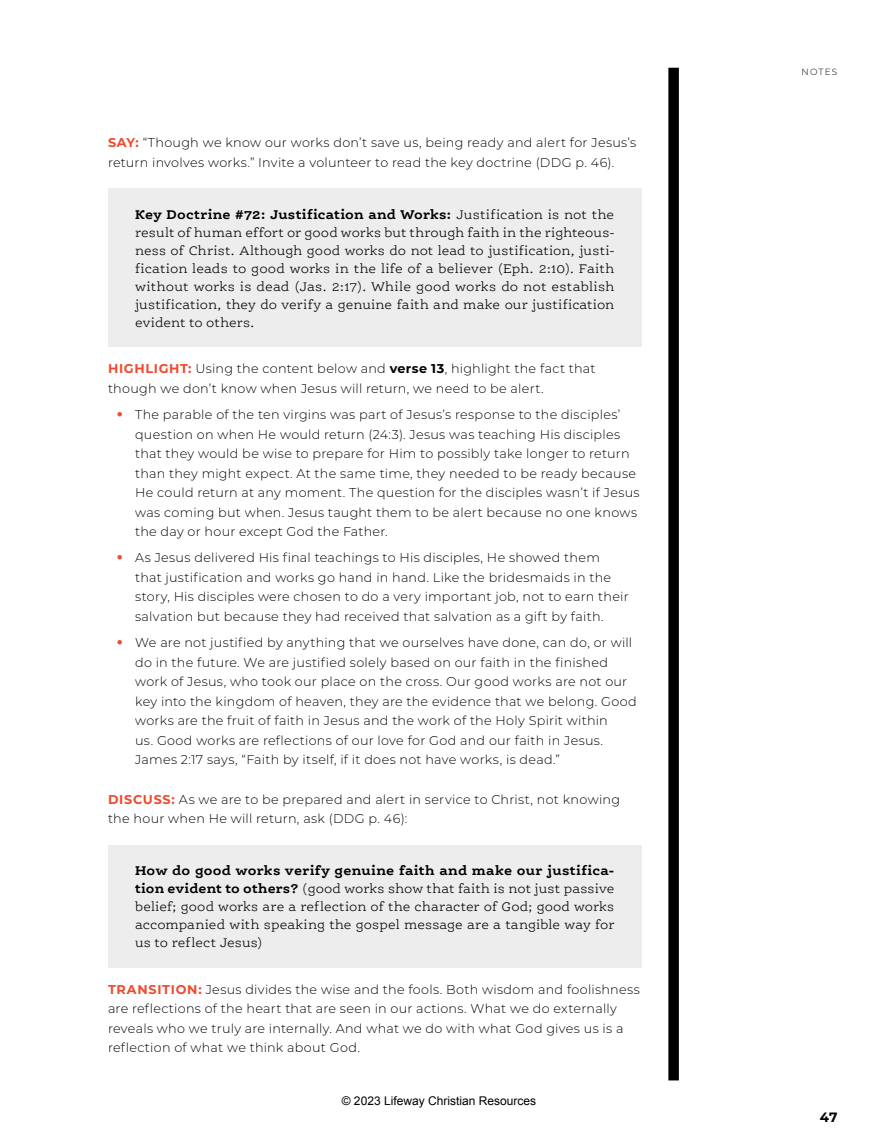
<style>
.page{position:relative;width:878px;height:1148px;background:#fff}
.page>*{position:absolute;margin:0;border:0;box-sizing:border-box;transform-origin:0 0}
.t1{font:300 13.5px/18px "Ernestine Pro";letter-spacing:.005em;color:#000;text-align:justify}
.t2{font:700 13.5px "Montserrat";color:#000}
.t3{font:300 12.75px/19.5px "Montserrat";letter-spacing:.02em;color:#000}
.t4{font:12px "Arial";color:#000}
.t5{font:300 9px "Montserrat";letter-spacing:.125em;color:#000}
.s1{font-weight:700;color:#f0492d}
.s2{font-weight:700}
.s3{font-size:36px;color:#f0492d}
</style>
<div class="page">
<div style="left:668px;top:68px;width:10px;height:1012px;background:#000"></div>
<div style="left:108px;top:188px;width:533px;height:159px;background:#ededee"></div>
<div style="left:108px;top:844px;width:533px;height:123px;background:#ededee"></div>
<p class="t3" style="left:108px;top:133px;width:530px"><span class="s1">SAY:</span> “Though we know our works don’t save us, being ready and alert for Jesus’s return involves works.” Invite a volunteer to read the key doctrine (DDG p. 46).</p>
<p class="t1" style="left:135px;top:205px;width:481px"><span class="s2">Key Doctrine #72: Justification and Works:</span> Justification is not the result of human effort or good works but through faith in the righteous&shy;ness of Christ. Although good works do not lead to justification, justi&shy;fication leads to good works in the life of a believer (Eph. 2:10). Faith without works is dead (Jas. 2:17). While good works do not establish justification, they do verify a genuine faith and make our justification evident to others.</p>
<p class="t3" style="left:108px;top:358px;width:489px"><span class="s1">HIGHLIGHT:</span> Using the content below and <span class="s2">verse 13</span>, highlight the fact that though we don’t know when Jesus will return, we need to be alert.</p>
<p class="t3" style="left:135px;top:404px;width:506px;text-indent:-20px"><span class="s3">•</span> The parable of the ten virgins was part of Jesus’s response to the disciples’ question on when He would return (24:3). Jesus was teaching His disciples that they would be wise to prepare for Him to possibly take longer to return than they might expect. At the same time, they needed to be ready because He could return at any moment. The question for the disciples wasn’t if Jesus was coming but when. Jesus taught them to be alert because no one knows the day or hour except God the Father.</p>
<p class="t3" style="left:135px;top:547px;width:495px;text-indent:-20px"><span class="s3">•</span> As Jesus delivered His final teachings to His disciples, He showed them that justification and works go hand in hand. Like the bridesmaids in the story, His disciples were chosen to do a very important job, not to earn their salvation but because they had received that salvation as a gift by faith.</p>
<p class="t3" style="left:135px;top:632px;width:503px;text-indent:-20px"><span class="s3">•</span> We are not justified by anything that we ourselves have done, can do, or will do in the future. We are justified solely based on our faith in the finished work of Jesus, who took our place on the cross. Our good works are not our key into the kingdom of heaven, they are the evidence that we belong. Good works are the fruit of faith in Jesus and the work of the Holy Spirit within<br>us. Good works are reflections of our love for God and our faith in Jesus.<br>James 2:17 says, “Faith by itself, if it does not have works, is dead.”</p>
<p class="t3" style="left:108px;top:789px;width:513px"><span class="s1">DISCUSS:</span> As we are to be prepared and alert in service to Christ, not knowing the hour when He will return, ask (DDG p. 46):</p>
<p class="t1" style="left:135px;top:861px;width:481px"><span class="s2">How do good works verify genuine faith and make our justifica&shy;tion evident to others?</span> (good works show that faith is not just passive belief; good works are a reflection of the character of God; good works accompanied with speaking the gospel message are a tangible way for us to reflect Jesus)</p>
<p class="t3" style="left:108px;top:979px;width:533px"><span class="s1">TRANSITION:</span> Jesus divides the wise and the fools. Both wisdom and foolishness are reflections of the heart that are seen in our actions. What we do externally reveals who we truly are internally. And what we do with what God gives us is a reflection of what we think about God.</p>
<p class="t4" style="left:342px;top:1092px;width:196px">© 2023 Lifeway Christian Resources</p>
<p class="t5" style="left:801px;top:66px;width:37px">NOTES</p>
<p class="t2" style="left:820px;top:1107px;width:19px">47</p>
</div>
